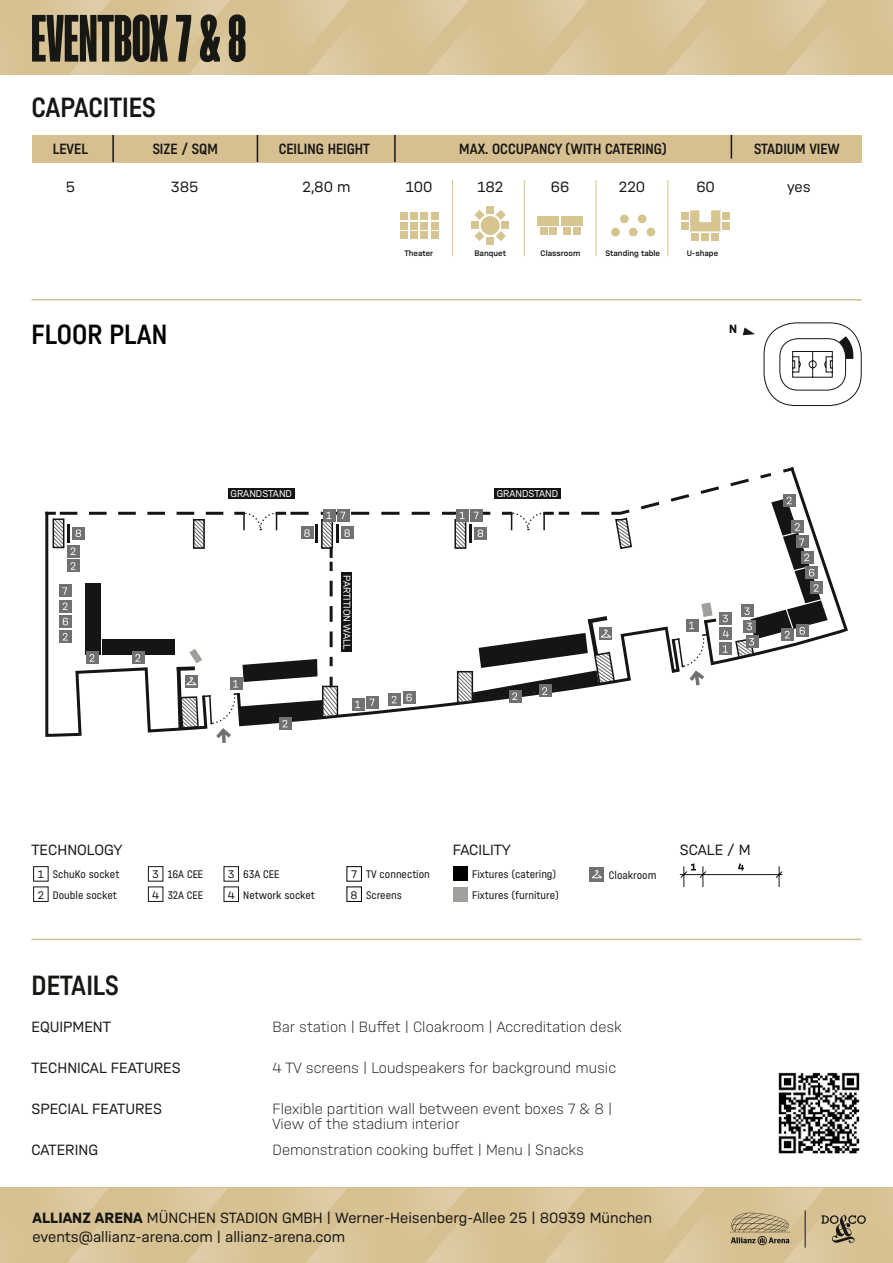
<style>
.page{position:relative;width:893px;height:1263px;background:#fff}
.page>*{position:absolute;margin:0;border:0;box-sizing:border-box;transform-origin:0 0}
.t1{font:800 71.1px "FC Bayern Sans Poster";color:#171714}
.t2{font:600 condensed 29.55px "FC Bayern Sans";color:#151515}
.t3{font:600 condensed 29.55px "FC Bayern Sans";color:#000}
.t4{font:600 condensed 29.55px "FC Bayern Sans";color:#171714}
.t5{font:300 15.75px/15px "FC Bayern Sans";color:#171714}
.t6{font:15.75px/18.9px "FC Bayern Sans";color:#171714}
.t7{font:600 condensed 15.75px "FC Bayern Sans";color:#171714}
.t8{font:15.75px "FC Bayern Sans";color:#151515}
.t9{font:condensed 11.7px "FC Bayern Sans";color:#151515}
.t10{font:11.7px "FC Bayern Sans";color:#151515}
.t11{font:10.5px "FC Bayern Sans";color:#fff}
.t12{font:600 8.55px "FC Bayern Sans";color:#151515}
.s1{font-stretch:normal}
.s2{font-weight:700}
</style>
<div class="page">
<img style="left:230px;top:0;width:120px;height:75px">
<img style="left:426px;top:0;width:120px;height:75px">
<img style="left:68px;top:0;width:162px;height:75px">
<img style="left:546px;top:0;width:161px;height:75px">
<img style="left:784px;top:0;width:109px;height:75px">
<hr style="left:32px;top:299px;width:829px;height:2px;background:#d6bf90">
<hr style="left:32px;top:939px;width:829px;height:1px;background:#d6bf90">
<img style="left:229px;top:1188px;width:119px;height:75px">
<img style="left:425px;top:1188px;width:119px;height:75px">
<img style="left:67px;top:1188px;width:162px;height:75px">
<img style="left:544px;top:1188px;width:162px;height:75px">
<img style="left:782px;top:1188px;width:111px;height:75px">
<svg style="left:821px;top:1215px;width:45px;height:28px"></svg>
<hr style="left:805px;top:1210px;width:1px;height:37px;background:#171714">
<svg style="left:729px;top:1213px;width:61px;height:32px;background:#b2a17b"></svg>
<div style="left:590px;top:867px;width:14px;height:15px;background:#717171"></div>
<svg style="left:592px;top:870px;width:10px;height:8px"></svg>
<svg style="left:45px;top:467px;width:803px;height:276px"></svg>
<svg style="left:730px;top:325px;width:6px;height:8px"></svg>
<svg style="left:743px;top:327px;width:12px;height:8px"></svg>
<svg style="left:763px;top:322px;width:99px;height:84px"></svg>
<svg style="left:679px;top:863px;width:104px;height:24px"></svg>
<div style="left:32px;top:135px;width:829px;height:27px;background:#d6bf90"></div>
<div style="left:681px;top:212px;width:7px;height:8px;background:#d6c590"></div>
<div style="left:681px;top:222px;width:7px;height:7px;background:#d6c590"></div>
<div style="left:722px;top:212px;width:8px;height:8px;background:#d6c590"></div>
<div style="left:722px;top:222px;width:8px;height:7px;background:#d6c590"></div>
<svg style="left:690px;top:210px;width:30px;height:21px"></svg>
<div style="left:692px;top:233px;width:7px;height:8px;background:#d6c590"></div>
<div style="left:702px;top:233px;width:7px;height:8px;background:#d6c590"></div>
<div style="left:711px;top:233px;width:8px;height:8px;background:#d6c590"></div>
<div style="left:400px;top:213px;width:7px;height:7px;background:#d6c590"></div>
<div style="left:410px;top:213px;width:8px;height:7px;background:#d6c590"></div>
<div style="left:421px;top:213px;width:7px;height:7px;background:#d6c590"></div>
<div style="left:431px;top:213px;width:7px;height:7px;background:#d6c590"></div>
<div style="left:400px;top:222px;width:7px;height:7px;background:#d6c590"></div>
<div style="left:410px;top:222px;width:8px;height:7px;background:#d6c590"></div>
<div style="left:421px;top:222px;width:7px;height:7px;background:#d6c590"></div>
<div style="left:431px;top:222px;width:7px;height:7px;background:#d6c590"></div>
<div style="left:400px;top:231px;width:7px;height:7px;background:#d6c590"></div>
<div style="left:410px;top:231px;width:8px;height:7px;background:#d6c590"></div>
<div style="left:421px;top:231px;width:7px;height:7px;background:#d6c590"></div>
<div style="left:431px;top:231px;width:7px;height:7px;background:#d6c590"></div>
<div style="left:487px;top:207px;width:7px;height:7px;background:#d6c590"></div>
<div style="left:487px;top:237px;width:7px;height:7px;background:#d6c590"></div>
<div style="left:502px;top:222px;width:7px;height:7px;background:#d6c590"></div>
<div style="left:471px;top:222px;width:8px;height:7px;background:#d6c590"></div>
<svg style="left:496px;top:231px;width:10px;height:10px"></svg>
<svg style="left:474px;top:210px;width:11px;height:10px"></svg>
<svg style="left:496px;top:210px;width:10px;height:10px"></svg>
<svg style="left:474px;top:231px;width:11px;height:10px"></svg>
<div style="left:481px;top:216px;width:19px;height:19px;background:#d6c590;border-radius:50%"></div>
<div style="left:538px;top:216px;width:21px;height:10px;background:#d6c590"></div>
<div style="left:540px;top:228px;width:7px;height:7px;background:#d6c590"></div>
<div style="left:550px;top:228px;width:7px;height:7px;background:#d6c590"></div>
<div style="left:561px;top:216px;width:21px;height:10px;background:#d6c590"></div>
<div style="left:563px;top:228px;width:7px;height:7px;background:#d6c590"></div>
<div style="left:573px;top:228px;width:7px;height:7px;background:#d6c590"></div>
<svg style="left:611px;top:214px;width:45px;height:23px"></svg>
<hr style="left:452px;top:180px;width:1px;height:76px;background:#d6c590">
<hr style="left:524px;top:180px;width:1px;height:76px;background:#d6c590">
<hr style="left:596px;top:180px;width:1px;height:76px;background:#d6c590">
<hr style="left:668px;top:180px;width:1px;height:76px;background:#d6c590">
<hr style="left:112px;top:135px;width:2px;height:27px;background:#171714">
<svg style="left:257px;top:135px;width:1px;height:27px"></svg>
<hr style="left:394px;top:135px;width:2px;height:27px;background:#171714">
<svg style="left:731px;top:135px;width:1px;height:24px"></svg>
<div style="left:33px;top:886px;width:16px;height:16px;border:1px solid #151515"></div>
<div style="left:148px;top:886px;width:15px;height:16px;border:1px solid #151515"></div>
<div style="left:224px;top:886px;width:15px;height:16px;border:1px solid #151515"></div>
<div style="left:346px;top:886px;width:16px;height:16px;border:1px solid #000"></div>
<div style="left:33px;top:866px;width:16px;height:15px;border:1px solid #151515"></div>
<div style="left:148px;top:866px;width:15px;height:15px;border:1px solid #151515"></div>
<div style="left:453px;top:867px;width:14px;height:14px;background:#000"></div>
<div style="left:224px;top:866px;width:15px;height:15px;border:1px solid #151515"></div>
<div style="left:346px;top:866px;width:16px;height:15px;border:1px solid #000"></div>
<div style="left:453px;top:887px;width:14px;height:14px;background:#9f9f9c"></div>
<img style="left:778px;top:1072px;width:82px;height:82px">
<div style="left:341px;top:572px;width:11px;height:80px;background:#151515"></div>
<div style="left:228px;top:488px;width:66px;height:11px;background:#151515"></div>
<div style="left:494px;top:488px;width:66px;height:11px;background:#151515"></div>
<h1 class="t1" style="left:31px;top:3px;width:217px">EVENTBOX 7 &amp; 8</h1>
<h2 class="t2" style="left:32px;top:91px;width:126px">CAPACITIES</h2>
<p class="t7" style="left:53px;top:140px;width:37px">LEVEL</p>
<p class="t7" style="left:153px;top:140px;width:67px">SIZE / SQM</p>
<p class="t7" style="left:279px;top:140px;width:93px">CEILING HEIGHT</p>
<p class="t7" style="left:459px;top:140px;width:209px">MAX. OCCUPANCY (WITH CATERING)</p>
<p class="t7" style="left:754px;top:140px;width:87px">STADIUM VIEW</p>
<p class="t8" style="left:66px;top:178px;width:11px">5</p>
<p class="t8" style="left:171px;top:178px;width:29px">385</p>
<p class="t8" style="left:406px;top:178px;width:28px">100</p>
<p class="t8" style="left:477px;top:178px;width:28px">182</p>
<p class="t8" style="left:551px;top:178px;width:20px">66</p>
<p class="t8" style="left:619px;top:178px;width:28px">220</p>
<p class="t8" style="left:696px;top:178px;width:20px">60</p>
<p class="t8" style="left:787px;top:178px;width:25px">yes</p>
<p class="t8" style="left:303px;top:178px;width:50px">2,80 m</p>
<h2 class="t3" style="left:32px;top:317px;width:137px">FLOOR PLAN</h2>
<p class="t12" style="left:404px;top:248px;width:30px">Theater</p>
<p class="t12" style="left:474px;top:248px;width:33px">Banquet</p>
<p class="t12" style="left:541px;top:248px;width:41px">Classroom</p>
<p class="t12" style="left:605px;top:248px;width:56px">Standing table</p>
<p class="t12" style="left:687px;top:248px;width:33px">U-shape</p>
<p class="t11" style="left:231px;top:487px;width:63px">GRANDSTAND</p>
<p class="t11" style="left:497px;top:487px;width:63px">GRANDSTAND</p>
<p class="t11" style="left:353px;top:575px;width:76px;rotate:90deg">PARTITION WALL</p>
<p class="t6" style="left:32px;top:840px;width:93px">TECHNOLOGY</p>
<p class="t6" style="left:453px;top:840px;width:59px">FACILITY</p>
<p class="t6" style="left:680px;top:840px;width:72px">SCALE / M</p>
<p class="t9" style="left:53px;top:868px;width:68px">SchuKo socket</p>
<p class="t9" style="left:168px;top:868px;width:37px">16A CEE</p>
<p class="t9" style="left:243px;top:868px;width:38px">63A CEE</p>
<p class="t9" style="left:366px;top:868px;width:65px">TV connection</p>
<p class="t9" style="left:472px;top:868px;width:86px">Fixtures (catering)</p>
<p class="t9" style="left:38px;top:888px;width:81px"><span class="s1">2</span> Double socket</p>
<p class="t9" style="left:152px;top:888px;width:52px"><span class="s1">4</span> 32A CEE</p>
<p class="t9" style="left:228px;top:888px;width:89px"><span class="s1">4</span> Network socket</p>
<p class="t9" style="left:351px;top:888px;width:53px"><span class="s1">8</span> Screens</p>
<p class="t9" style="left:472px;top:888px;width:88px">Fixtures (furniture)</p>
<p class="t10" style="left:38px;top:868px;width:7px">1</p>
<p class="t10" style="left:152px;top:868px;width:8px">3</p>
<p class="t10" style="left:228px;top:868px;width:8px">3</p>
<p class="t10" style="left:351px;top:868px;width:7px">7</p>
<h2 class="t4" style="left:32px;top:968px;width:89px">DETAILS</h2>
<p class="t9" style="left:609px;top:868px;width:49px">Cloakroom</p>
<p class="t6" style="left:32px;top:1016px;width:81px">EQUIPMENT</p>
<p class="t6" style="left:32px;top:1058px;width:151px">TECHNICAL FEATURES</p>
<p class="t6" style="left:32px;top:1099px;width:132px">SPECIAL FEATURES</p>
<p class="t6" style="left:32px;top:1140px;width:68px">CATERING</p>
<p class="t5" style="left:273px;top:1018px;width:351px">Bar station | Buffet | Cloakroom | Accreditation desk</p>
<p class="t5" style="left:273px;top:1059px;width:345px">4 TV screens | Loudspeakers for background music</p>
<p class="t5" style="left:273px;top:1100px;width:341px">Flexible partition wall between event boxes 7 &amp; 8 |<br>View of the stadium interior</p>
<p class="t5" style="left:273px;top:1141px;width:313px">Demonstration cooking buffet | Menu | Snacks</p>
<p class="t6" style="left:33px;top:1208px;width:621px"><span class="s2">ALLIANZ ARENA</span> MÜNCHEN STADION GMBH | Werner-Heisenberg-Allee 25 | 80939 München events@allianz-arena.com | allianz-arena.com</p>
</div>
